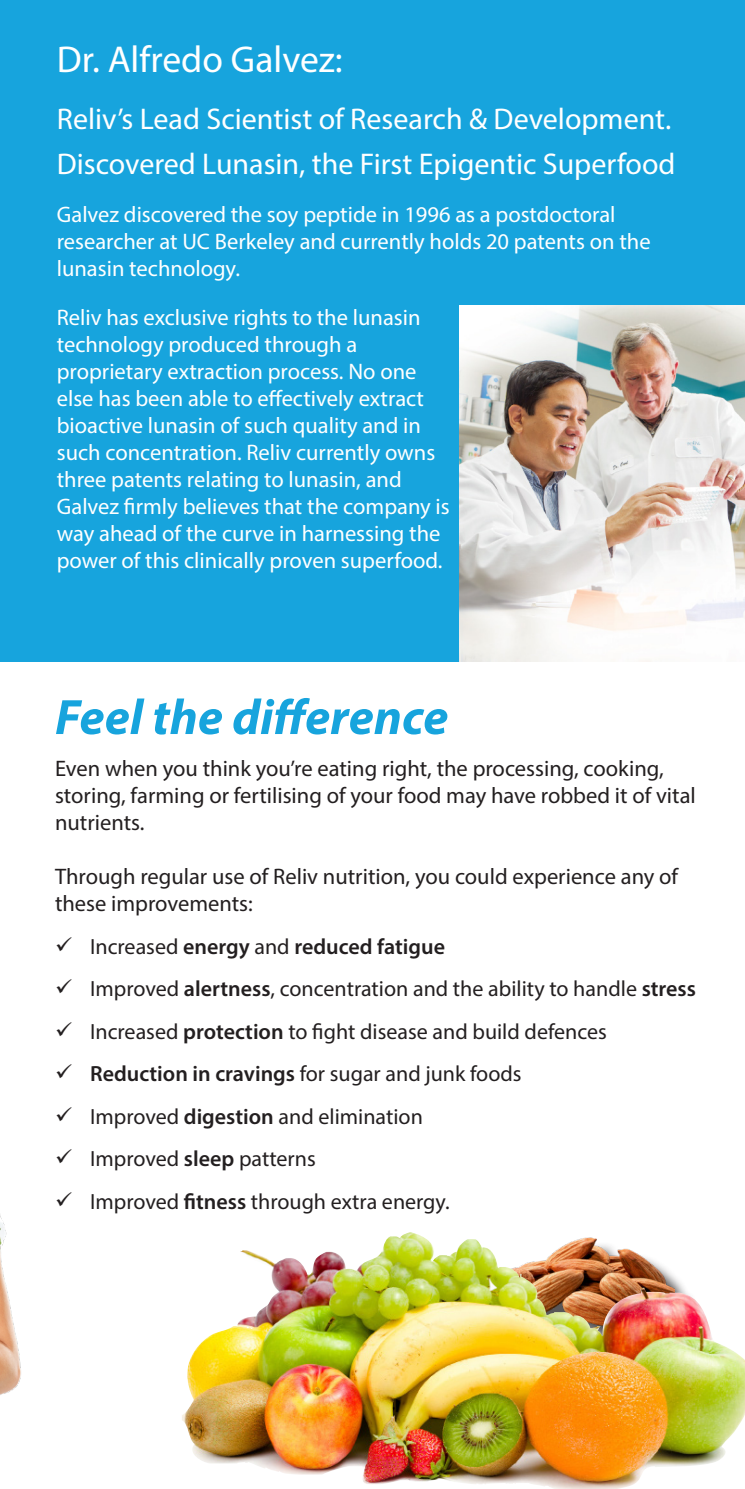
<style>
.page{position:relative;width:745px;height:1489px;background:#fff}
.page>*{position:absolute;margin:0;border:0;box-sizing:border-box;transform-origin:0 0}
.t1{font:italic 700 50px "Myriad Pro";color:#17a4dd}
.t2{font:37.5px "Myriad Pro";color:#fff}
.t3{font:30px/45px "Myriad Pro";color:#fff}
.t4{font:22.5px/27px "Myriad Pro";color:#fff}
.t5{font:22.5px/27px "Myriad Pro";color:#231f20}
.t6{font:22px "Myriad Pro";color:#231f20}
.t7{font:600 22px "Myriad Pro";color:#231f20}
.s1{font-weight:400}
.s2{font-weight:600}
</style>
<div class="page">
<div style="left:0;top:0;width:744px;height:661px;background:#17a4dd"></div>
<img style="left:459px;top:305px;width:285px;height:356px">
<img style="left:182px;top:1232px;width:562px;height:256px">
<img style="left:0;top:1215px;width:21px;height:180px">
<p class="t2" style="left:57px;top:36px;width:287px">Dr. Alfredo Galvez:</p>
<p class="t3" style="left:57px;top:96px;width:619px">Reliv’s Lead Scientist of Research &amp; Development.<br>Discovered Lunasin, the First Epigentic Superfood</p>
<p class="t4" style="left:57px;top:201px;width:595px">Galvez discovered the soy peptide in 1996 as a postdoctoral researcher at UC Berkeley and currently holds 20 patents on the lunasin technology.</p>
<p class="t4" style="left:57px;top:303px;width:394px">Reliv has exclusive rights to the lunasin technology produced through a proprietary extraction process. No one else has been able to effectively extract bioactive lunasin of such quality and in such concentration. Reliv currently owns three patents relating to lunasin, and Galvez firmly believes that the company is way ahead of the curve in harnessing the power of this clinically proven superfood.</p>
<p class="t1" style="left:55px;top:684px;width:394px">Feel the difference</p>
<p class="t5" style="left:55px;top:754px;width:642px">Even when you think you’re eating right, the processing, cooking, storing, farming or fertilising of your food may have robbed it of vital nutrients.</p>
<p class="t5" style="left:55px;top:862px;width:624px">Through regular use of Reliv nutrition, you could experience any of these improvements:</p>
<p class="t7" style="left:55px;top:932px;width:391px">✓ <span class="s1">Increased</span> energy <span class="s1">and</span> reduced fatigue</p>
<p class="t6" style="left:55px;top:975px;width:642px">✓ Improved <span class="s2">alertness</span>, concentration and the ability to handle <span class="s2">stress</span></p>
<p class="t6" style="left:55px;top:1017px;width:553px">✓ Increased <span class="s2">protection</span> to fight disease and build defences</p>
<p class="t6" style="left:55px;top:1060px;width:468px">✓ <span class="s2">Reduction in cravings</span> for sugar and junk foods</p>
<p class="t6" style="left:55px;top:1102px;width:369px">✓ Improved <span class="s2">digestion</span> and elimination</p>
<p class="t6" style="left:55px;top:1145px;width:262px">✓ Improved <span class="s2">sleep</span> patterns</p>
<p class="t6" style="left:55px;top:1187px;width:396px">✓ Improved <span class="s2">fitness</span> through extra energy.</p>
</div>
